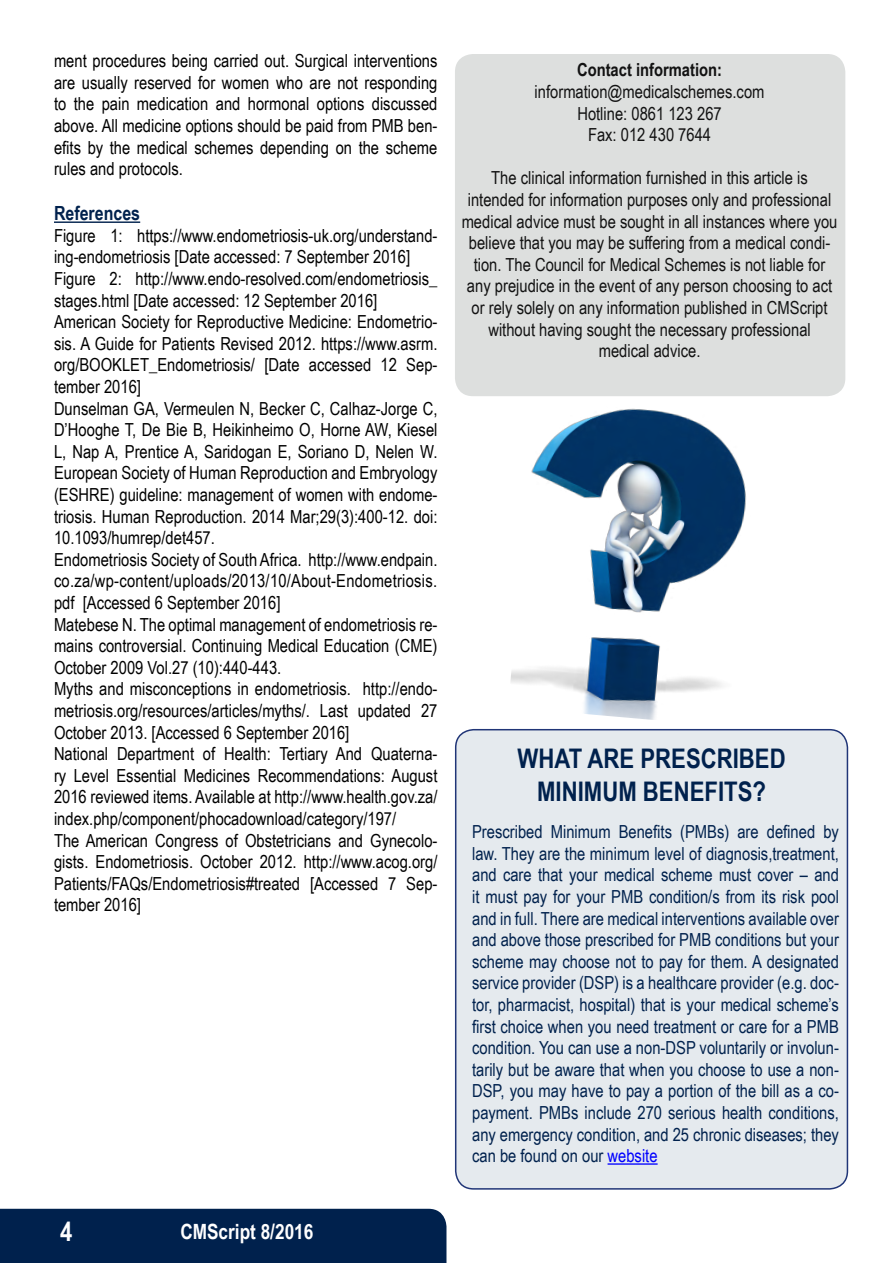
<style>
.page{position:relative;width:893px;height:1263px;background:#fff}
.page>*{position:absolute;margin:0;border:0;box-sizing:border-box;transform-origin:0 0}
.t1{font:700 27px/33px "Arial Narrow";color:#00214d;text-align:center}
.t2{font:700 27px "Arial Narrow";color:#fff}
.t3{font:700 21px "Arial Narrow";color:#fff}
.t4{font:700 19.5px "Arial Narrow";color:#00214d}
.t5{font:18px/21.6px "Arial Narrow";color:#000;text-align:justify}
.t6{font:18px/21.6px "Arial Narrow";color:#00214d;text-align:justify}
.t7{font:18px/21.6px "Arial Narrow";color:#121212;text-align:center}
.t8{font:700 18px "Arial Narrow";color:#121212}
.s1{color:#00f}
</style>
<div class="page">
<hr style="left:54px;top:221px;width:86px;height:2px;background:#00214d">
<div style="left:456px;top:730px;width:391px;height:459px;background:#e5eaee;border-radius:18px"></div>
<div style="left:455px;top:729px;width:393px;height:460px;border:2px solid #203577;border-radius:18px"></div>
<hr style="left:608px;top:1163px;width:50px;height:2px;background:#00f">
<div style="left:455px;top:54px;width:390px;height:342px;background:#dddfde;border-radius:18px"></div>
<div style="left:0;top:1209px;width:446px;height:54px;background:#00214d"></div>
<img style="left:508px;top:408px;width:287px;height:322px">
<p class="t5" style="left:54px;top:49px;width:385px">ment procedures being carried out. Surgical interventions are usually reserved for women who are not responding to the pain medication and hormonal options discussed above. All medicine options should be paid from PMB ben&shy;efits by the medical schemes depending on the scheme rules and protocols.</p>
<p class="t4" style="left:54px;top:198px;width:88px">References</p>
<p class="t5" style="left:54px;top:224px;width:385px;text-align:left">Figure 1: https://www.endometriosis-uk.org/understand&shy;ing-endometriosis [Date accessed: 7 September 2016] Figure 2: http://www.endo-resolved.com/endometriosis_ stages.html [Date accessed: 12 September 2016] American Society for Reproductive Medicine: Endometrio&shy;sis. A Guide for Patients Revised 2012. https://www.asrm. org/BOOKLET_Endometriosis/ [Date accessed 12 Sep&shy;tember 2016]<br>Dunselman GA, Vermeulen N, Becker C, Calhaz-Jorge C, D’Hooghe T, De Bie B, Heikinheimo O, Horne AW, Kiesel L, Nap A, Prentice A, Saridogan E, Soriano D, Nelen W.<br>European Society of Human Reproduction and Embryology (ESHRE) guideline: management of women with endome&shy;triosis. Human Reproduction. 2014 Mar;29(3):400-12. doi:<br>10.1093/humrep/det457.<br>Endometriosis Society of South Africa. http://www.endpain. co.za/wp-content/uploads/2013/10/About-Endometriosis. pdf [Accessed 6 September 2016]<br>Matebese N. The optimal management of endometriosis re&shy;mains controversial. Continuing Medical Education (CME)<br>October 2009 Vol.27 (10):440-443.<br>Myths and misconceptions in endometriosis. http://endo&shy;metriosis.org/resources/articles/myths/. Last updated 27<br>October 2013. [Accessed 6 September 2016]<br>National Department of Health: Tertiary And Quaterna&shy;ry Level Essential Medicines Recommendations: August 2016 reviewed items. Available at http://www.health.gov.za/ index.php/component/phocadownload/category/197/<br>The American Congress of Obstetricians and Gynecolo&shy;gists. Endometriosis. October 2012. http://www.acog.org/ Patients/FAQs/Endometriosis#treated [Accessed 7 Sep&shy;tember 2016]</p>
<h1 class="t2" style="left:60px;top:1211px;width:14px">4</h1>
<p class="t3" style="left:180px;top:1216px;width:135px">CMScript 8/2016</p>
<p class="t8" style="left:577px;top:56px;width:147px">Contact information:</p>
<p class="t7" style="left:535px;top:80px;width:231px">information@medicalschemes.com<br>Hotline: 0861 123 267<br>Fax: 012 430 7644</p>
<p class="t7" style="left:462px;top:167px;width:377px">The clinical information furnished in this article is intended for information purposes only and professional medical advice must be sought in all instances where you believe that you may be suffering from a medical condi&shy;tion. The Council for Medical Schemes is not liable for any prejudice in the event of any person choosing to act or rely solely on any information published in CMScript without having sought the necessary professional medical advice.</p>
<h1 class="t1" style="left:517px;top:741px;width:270px">WHAT ARE PRESCRIBED<br>MINIMUM BENEFITS?</h1>
<p class="t6" style="left:472px;top:820px;width:368px">Prescribed Minimum Benefits (PMBs) are defined by law. They are the minimum level of diagnosis,treatment, and care that your medical scheme must cover – and it must pay for your PMB condition/s from its risk pool and in full. There are medical interventions available over and above those prescribed for PMB conditions but your scheme may choose not to pay for them. A designated service provider (DSP) is a healthcare provider (e.g. doc&shy;tor, pharmacist, hospital) that is your medical scheme’s first choice when you need treatment or care for a PMB condition. You can use a non-DSP voluntarily or involun&shy;tarily but be aware that when you choose to use a non-DSP, you may have to pay a portion of the bill as a co&shy;payment. PMBs include 270 serious health conditions, any emergency condition, and 25 chronic diseases; they can be found on our <span class="s1">website</span></p>
</div>
